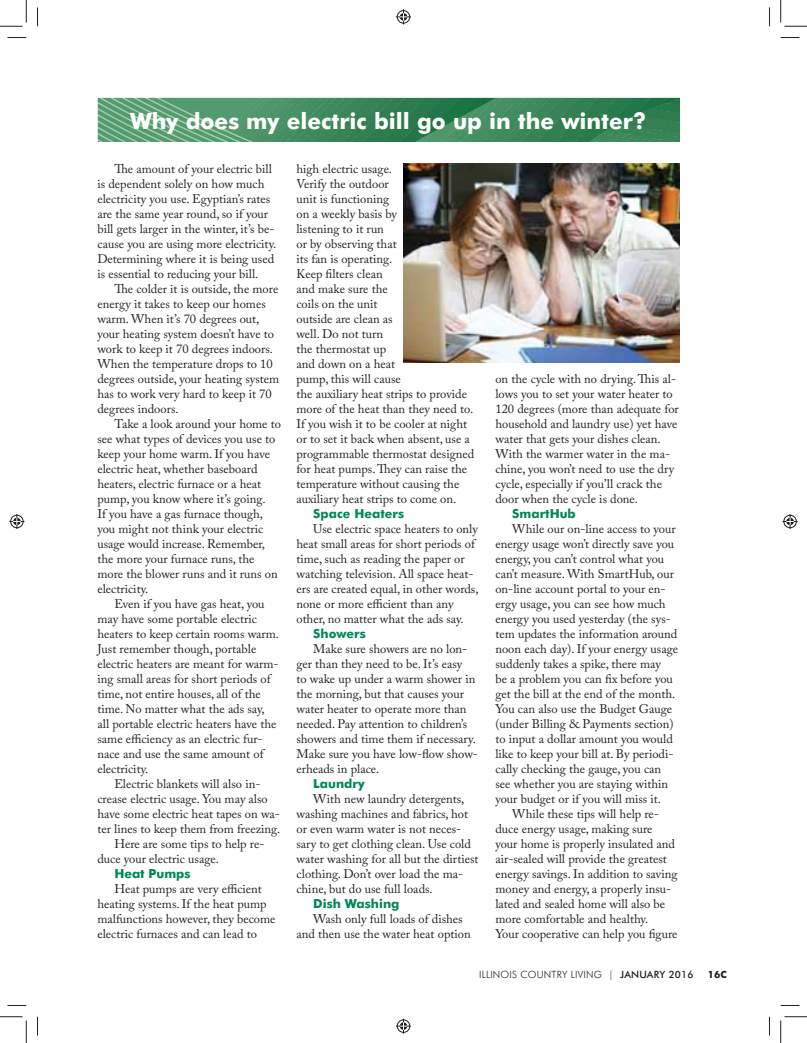
<style>
.page{position:relative;width:807px;height:1043px;background:#fff}
.page>*{position:absolute;margin:0;border:0;box-sizing:border-box;transform-origin:0 0}
.t1{font:700 22.5px "Futura BT";color:#fff}
.t2{font:12.5px/15px "Adobe Caslon Pro";color:#231f20}
.t3{font:700 12.5px "Futura BT";color:#008752}
.t4{font:300 10px "Futura BT";letter-spacing:.02em;color:#231f20}
.t5{font:700 10px "Futura BT";color:#231f20}
.s1{font-weight:500}
</style>
<div class="page">
<svg style="left:97px;top:98px;width:582px;height:44px;background:#448d61"></svg>
<img style="left:403px;top:163px;width:276px;height:199px">
<svg style="left:8px;top:37px;width:18px;height:1px"></svg>
<svg style="left:780px;top:37px;width:19px;height:1px"></svg>
<svg style="left:8px;top:1005px;width:18px;height:1px"></svg>
<svg style="left:780px;top:1005px;width:19px;height:1px"></svg>
<svg style="left:37px;top:8px;width:1px;height:18px"></svg>
<svg style="left:37px;top:1016px;width:1px;height:19px"></svg>
<svg style="left:769px;top:8px;width:1px;height:18px"></svg>
<svg style="left:769px;top:1016px;width:1px;height:19px"></svg>
<svg style="left:0;top:0;width:27px;height:27px"></svg>
<svg style="left:0;top:1016px;width:27px;height:26px"></svg>
<svg style="left:780px;top:0;width:26px;height:27px"></svg>
<svg style="left:780px;top:1016px;width:26px;height:26px"></svg>
<svg style="left:396px;top:9px;width:15px;height:15px"></svg>
<svg style="left:396px;top:1018px;width:15px;height:15px"></svg>
<svg style="left:9px;top:514px;width:15px;height:15px"></svg>
<svg style="left:782px;top:514px;width:15px;height:15px"></svg>
<h1 class="t1" style="left:130px;top:110px;width:518px">Why does my electric bill go up in the winter?</h1>
<p class="t2" style="left:97px;top:162px;width:180px;text-indent:17px">The amount of your electric bill is dependent solely on how much electricity you use. Egyptian’s rates are the same year round, so if your bill gets larger in the winter, it’s be&shy;cause you are using more electricity.<br>Determining where it is being used is essential to reducing your bill.</p>
<p class="t2" style="left:97px;top:282px;width:183px;text-indent:17px">The colder it is outside, the more energy it takes to keep our homes warm. When it’s 70 degrees out, your heating system doesn’t have to work to keep it 70 degrees indoors.<br>When the temperature drops to 10 degrees outside, your heating system has to work very hard to keep it 70 degrees indoors.</p>
<p class="t2" style="left:97px;top:417px;width:185px;text-indent:17px">Take a look around your home to see what types of devices you use to keep your home warm. If you have electric heat, whether baseboard heaters, electric furnace or a heat pump, you know where it’s going.<br>If you have a gas furnace though, you might not think your electric usage would increase. Remember, the more your furnace runs, the more the blower runs and it runs on electricity.</p>
<p class="t2" style="left:97px;top:597px;width:183px;text-indent:17px">Even if you have gas heat, you may have some portable electric heaters to keep certain rooms warm.<br>Just remember though, portable electric heaters are meant for warm&shy;ing small areas for short periods of time, not entire houses, all of the time. No matter what the ads say, all portable electric heaters have the same efficiency as an electric fur&shy;nace and use the same amount of electricity.</p>
<p class="t2" style="left:114px;top:777px;width:147px">Electric blankets will also in-</p>
<p class="t2" style="left:97px;top:792px;width:172px">crease electric usage. You may also</p>
<p class="t2" style="left:97px;top:807px;width:184px">have some electric heat tapes on wa-</p>
<p class="t2" style="left:97px;top:822px;width:184px">ter lines to keep them from freezing.</p>
<p class="t2" style="left:114px;top:837px;width:151px">Here are some tips to help re-</p>
<p class="t2" style="left:97px;top:852px;width:123px">duce your electric usage.</p>
<p class="t3" style="left:114px;top:867px;width:78px">Heat Pumps</p>
<p class="t2" style="left:97px;top:882px;width:179px;text-indent:17px">Heat pumps are very efficient heating systems. If the heat pump malfunctions however, they become electric furnaces and can lead to</p>
<p class="t2" style="left:296px;top:162px;width:179px">high electric usage.<br>Verify the outdoor<br>unit is functioning<br>on a weekly basis by<br>listening to it run<br>or by observing that<br>its fan is operating.<br>Keep filters clean<br>and make sure the<br>coils on the unit<br>outside are clean as<br>well. Do not turn<br>the thermostat up<br>and down on a heat<br>pump, this will cause<br>the auxiliary heat strips to provide more of the heat than they need to.<br>If you wish it to be cooler at night or to set it back when absent, use a programmable thermostat designed for heat pumps. They can raise the temperature without causing the auxiliary heat strips to come on.</p>
<p class="t3" style="left:313px;top:507px;width:92px">Space Heaters</p>
<p class="t2" style="left:296px;top:522px;width:184px;text-indent:17px">Use electric space heaters to only heat small areas for short periods of time, such as reading the paper or watching television. All space heat&shy;ers are created equal, in other words, none or more efficient than any other, no matter what the ads say.</p>
<p class="t3" style="left:313px;top:627px;width:54px">Showers</p>
<p class="t2" style="left:296px;top:642px;width:183px;text-indent:17px">Make sure showers are no lon&shy;ger than they need to be. It’s easy<br>to wake up under a warm shower in the morning, but that causes your water heater to operate more than needed. Pay attention to children’s showers and time them if necessary.<br>Make sure you have low-flow show&shy;erheads in place.</p>
<p class="t3" style="left:313px;top:777px;width:53px">Laundry</p>
<p class="t2" style="left:296px;top:792px;width:183px;text-indent:17px">With new laundry detergents, washing machines and fabrics, hot or even warm water is not neces&shy;sary to get clothing clean. Use cold water washing for all but the dirtiest clothing. Don’t over load the ma&shy;chine, but do use full loads.</p>
<p class="t3" style="left:313px;top:897px;width:88px">Dish Washing</p>
<p class="t2" style="left:296px;top:912px;width:176px;text-indent:17px">Wash only full loads of dishes and then use the water heat option</p>
<p class="t2" style="left:495px;top:372px;width:185px">on the cycle with no drying. This al&shy;lows you to set your water heater to 120 degrees (more than adequate for household and laundry use) yet have water that gets your dishes clean.<br>With the warmer water in the ma&shy;chine, you won’t need to use the dry cycle, especially if you’ll crack the door when the cycle is done.</p>
<p class="t3" style="left:512px;top:507px;width:65px">SmartHub</p>
<p class="t2" style="left:512px;top:522px;width:165px">While our on-line access to your</p>
<p class="t2" style="left:495px;top:537px;width:180px">energy usage won’t directly save you</p>
<p class="t2" style="left:495px;top:552px;width:170px">energy, you can’t control what you</p>
<p class="t2" style="left:495px;top:567px;width:180px">can’t measure. With SmartHub, our</p>
<p class="t2" style="left:495px;top:582px;width:171px">on-line account portal to your en-</p>
<p class="t2" style="left:495px;top:597px;width:172px">ergy usage, you can see how much</p>
<p class="t2" style="left:495px;top:612px;width:177px">energy you used yesterday (the sys-</p>
<p class="t2" style="left:495px;top:627px;width:183px">tem updates the information around</p>
<p class="t2" style="left:495px;top:642px;width:184px">noon each day). If your energy usage</p>
<p class="t2" style="left:495px;top:657px;width:167px">suddenly takes a spike, there may</p>
<p class="t2" style="left:495px;top:672px;width:179px">be a problem you can fix before you</p>
<p class="t2" style="left:495px;top:687px;width:181px">get the bill at the end of the month.</p>
<p class="t2" style="left:495px;top:702px;width:178px">You can also use the Budget Gauge</p>
<p class="t2" style="left:495px;top:717px;width:180px">(under Billing &amp; Payments section)</p>
<p class="t2" style="left:495px;top:732px;width:179px">to input a dollar amount you would</p>
<p class="t2" style="left:495px;top:747px;width:179px">like to keep your bill at. By periodi-</p>
<p class="t2" style="left:495px;top:762px;width:167px">cally checking the gauge, you can</p>
<p class="t2" style="left:495px;top:777px;width:174px">see whether you are staying within</p>
<p class="t2" style="left:495px;top:792px;width:167px">your budget or if you will miss it.</p>
<p class="t2" style="left:512px;top:807px;width:148px">While these tips will help re-</p>
<p class="t2" style="left:495px;top:822px;width:158px">duce energy usage, making sure</p>
<p class="t2" style="left:495px;top:837px;width:181px">your home is properly insulated and</p>
<p class="t2" style="left:495px;top:852px;width:173px">air-sealed will provide the greatest</p>
<p class="t2" style="left:495px;top:867px;width:183px">energy savings. In addition to saving</p>
<p class="t2" style="left:495px;top:882px;width:177px">money and energy, a properly insu-</p>
<p class="t2" style="left:495px;top:897px;width:171px">lated and sealed home will also be</p>
<p class="t2" style="left:495px;top:912px;width:154px">more comfortable and healthy.</p>
<p class="t2" style="left:495px;top:927px;width:183px">Your cooperative can help you figure</p>
<p class="t4" style="left:479px;top:967px;width:216px">ILLINOIS COUNTRY LIVING | <span class="s1">JANUARY 2016</span></p>
<p class="t5" style="left:707px;top:969px;width:20px">16C</p>
</div>
